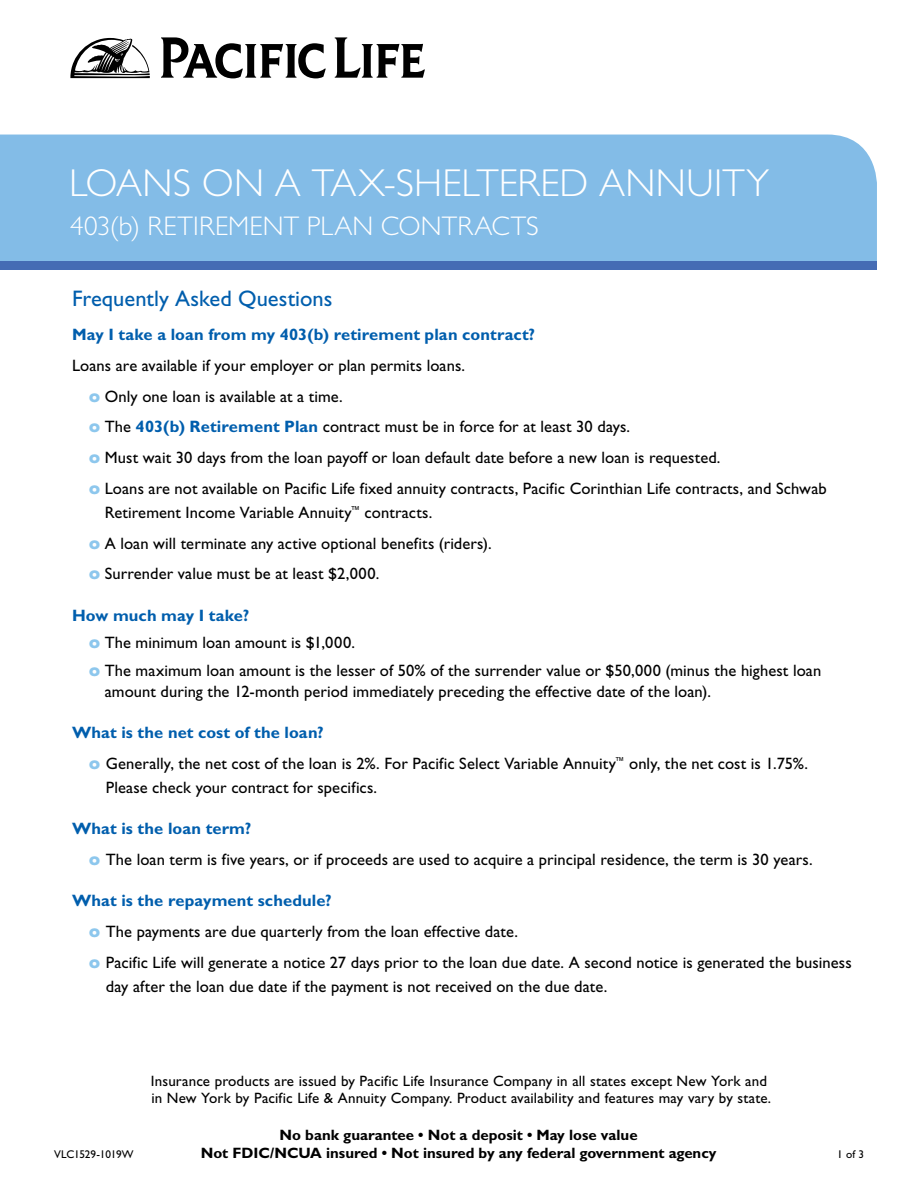
<style>
.page{position:relative;width:918px;height:1188px;background:#fff}
.page>*{position:absolute;margin:0;border:0;box-sizing:border-box;transform-origin:0 0}
.t1{font:300 39px "Gill Sans Std";letter-spacing:.005em;color:#fff}
.t2{font:300 27px "Gill Sans Std";letter-spacing:.005em;color:#fff}
.t3{font:22.5px "Gill Sans Std";color:#005ead}
.Indent_2{font:16.5px/24px "Gill Sans Std";letter-spacing:.005em;color:#000}
.Text{font:16.5px/24px "Gill Sans Std";letter-spacing:.005em;color:#000}
.Text_Bold_Blue{font:700 16.5px "Gill Sans Std";letter-spacing:.005em;color:#005ead}
.t4{font:15px/16.5px "Gill Sans Std";letter-spacing:.01em;color:#000}
.t5{font:700 15px/18px "Gill Sans Std";color:#000;text-align:center}
.t6{font:11.25px "Gill Sans Std";letter-spacing:-.01em;color:#000}
.s1{font-family:"Futura Std";font-weight:700;color:#8dc7ed}
.s2{font-weight:700;color:#005ead}
</style>
<div class="page">
<svg style="left:161px;top:37px;width:165px;height:41px"></svg>
<svg style="left:335px;top:37px;width:90px;height:41px"></svg>
<svg style="left:70px;top:38px;width:80px;height:40px"></svg>
<div style="left:0;top:135px;width:877px;height:126px;background:#83bce7"></div>
<div style="left:0;top:261px;width:877px;height:9px;background:#456cb4"></div>
<p class="t1" style="left:69px;top:161px;width:702px">LOANS ON A TAX-SHELTERED ANNUITY</p>
<p class="t2" style="left:70px;top:211px;width:470px">403(b) RETIREMENT PLAN CONTRACTS</p>
<p class="t3" style="left:72px;top:285px;width:262px">Frequently Asked Questions</p>
<p class="Text_Bold_Blue" style="left:72px;top:325px;width:465px">May I take a loan from my 403(b) retirement plan contract?</p>
<p class="Text" style="left:72px;top:354px;width:395px">Loans are available if your employer or plan permits loans.</p>
<p class="Text" style="left:89px;top:384px;width:255px"><span class="s1">o</span> Only one loan is available at a time.</p>
<p class="Text" style="left:89px;top:415px;width:542px"><span class="s1">o</span> The <span class="s2">403(b) Retirement Plan</span> contract must be in force for at least 30 days.</p>
<p class="Text" style="left:89px;top:446px;width:633px"><span class="s1">o</span> Must wait 30 days from the loan payoff or loan default date before a new loan is requested.</p>
<p class="Text" style="left:105px;top:477px;width:724px;text-indent:-16px"><span class="s1">o</span> Loans are not available on Pacific Life fixed annuity contracts, Pacific Corinthian Life contracts, and Schwab<br>Retirement Income Variable Annuity<sup>™</sup> contracts.</p>
<p class="Text" style="left:89px;top:531px;width:404px"><span class="s1">o</span> A loan will terminate any active optional benefits (riders).</p>
<p class="Text" style="left:89px;top:562px;width:292px"><span class="s1">o</span> Surrender value must be at least $2,000.</p>
<p class="Text_Bold_Blue" style="left:72px;top:605px;width:179px">How much may I take?</p>
<p class="Indent_2" style="left:89px;top:631px;width:267px"><span class="s1">o</span> The minimum loan amount is $1,000.</p>
<p class="Indent_2" style="left:105px;top:660px;width:718px;line-height:21px;text-indent:-16px"><span class="s1">o</span> The maximum loan amount is the lesser of 50% of the surrender value or $50,000 (minus the highest loan amount during the 12-month period immediately preceding the effective date of the loan).</p>
<p class="Text_Bold_Blue" style="left:72px;top:723px;width:253px">What is the net cost of the loan?</p>
<p class="Indent_2" style="left:106px;top:752px;width:704px;text-indent:-17px"><span class="s1">o</span> Generally, the net cost of the loan is 2%. For Pacific Select Variable Annuity<sup>™</sup> only, the net cost is 1.75%.<br>Please check your contract for specifics.</p>
<p class="Text_Bold_Blue" style="left:72px;top:819px;width:181px">What is the loan term?</p>
<p class="Indent_2" style="left:89px;top:848px;width:725px"><span class="s1">o</span> The loan term is five years, or if proceeds are used to acquire a principal residence, the term is 30 years.</p>
<p class="Text_Bold_Blue" style="left:72px;top:891px;width:261px">What is the repayment schedule?</p>
<p class="Indent_2" style="left:89px;top:920px;width:430px"><span class="s1">o</span> The payments are due quarterly from the loan effective date.</p>
<p class="Indent_2" style="left:106px;top:951px;width:747px;text-indent:-17px"><span class="s1">o</span> Pacific Life will generate a notice 27 days prior to the loan due date. A second notice is generated the business day after the loan due date if the payment is not received on the due date.</p>
<p class="t4" style="left:151px;top:1073px;width:622px">Insurance products are issued by Pacific Life Insurance Company in all states except New York and in New York by Pacific Life &amp; Annuity Company. Product availability and features may vary by state.</p>
<p class="t5" style="left:201px;top:1126px;width:517px">No bank guarantee • Not a deposit • May lose value<br>Not FDIC/NCUA insured • Not insured by any federal government agency</p>
<p class="t6" style="left:54px;top:1148px;width:81px">VLC1529-1019W</p>
<p class="t6" style="left:837px;top:1147px;width:28px">1 of 3</p>
</div>
